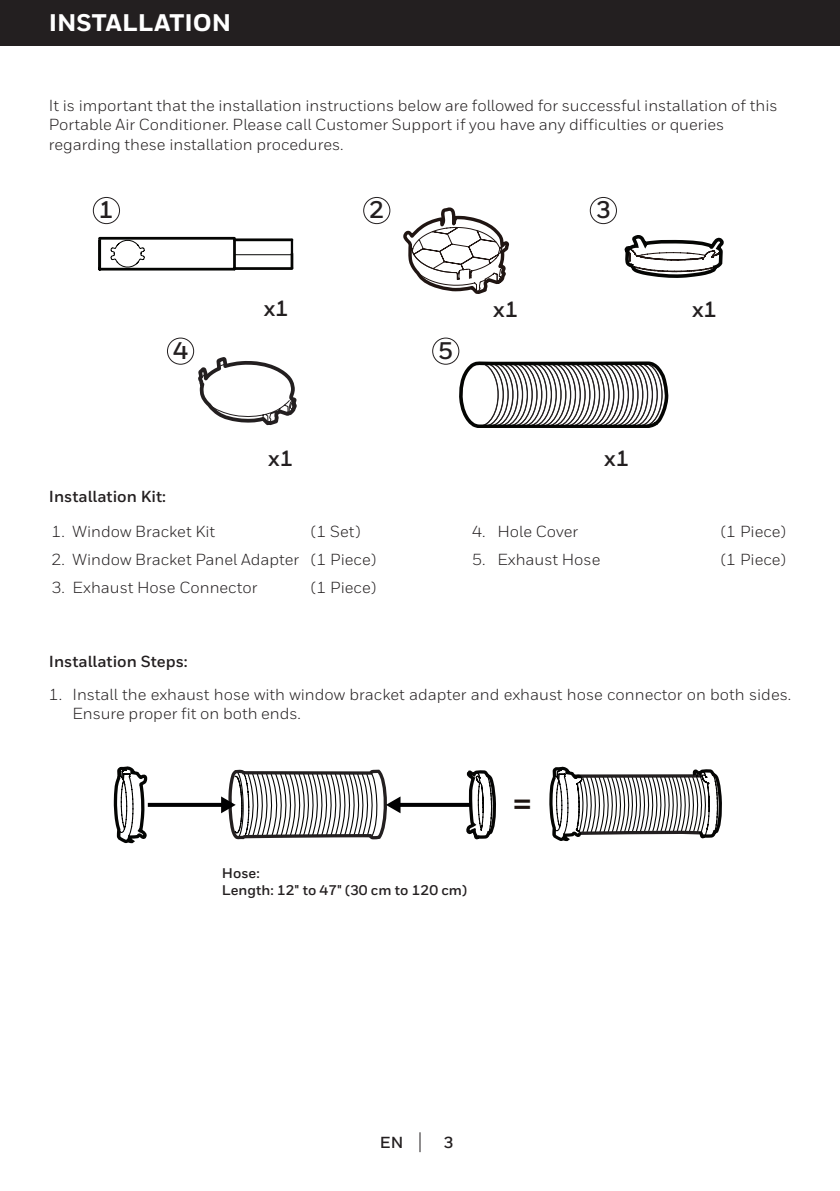
<style>
.page{position:relative;width:840px;height:1191px;background:#fff}
.page>*{position:absolute;margin:0;border:0;box-sizing:border-box;transform-origin:0 0}
.t1{font:500 30.6px "Helvetica Neue LT Pro";color:#1d1410}
.t2{font:800 24px "Honeywell Sans";color:#fff}
.t3{font:700 24px "Honeywell Sans";color:#231f20}
.t4{font:700 22px "Honeywell Sans";color:#231f20}
.t5{font:16px/19.2px "Honeywell Sans";color:#231f20}
.t6{font:700 16px "Honeywell Sans";color:#231f20}
.t7{font:700 14px "Honeywell Sans";color:#231f20}
</style>
<div class="page">
<svg style="left:419px;top:1132px;width:1px;height:20px"></svg>
<div style="left:0;top:0;width:839px;height:45px;background:#231f20"></div>
<svg style="left:114px;top:766px;width:608px;height:78px"></svg>
<hr style="left:839px;top:0;width:1px;height:45px;background:#231f20">
<div style="left:432px;top:337px;width:27px;height:28px;border:1px solid #231f20;border-radius:50%"></div>
<div style="left:93px;top:197px;width:27px;height:27px;border:1px solid #231f20;border-radius:50%"></div>
<div style="left:589px;top:197px;width:27px;height:27px;border:1px solid #231f20;border-radius:50%"></div>
<div style="left:363px;top:197px;width:27px;height:27px;border:1px solid #231f20;border-radius:50%"></div>
<div style="left:167px;top:337px;width:27px;height:28px;border:1px solid #231f20;border-radius:50%"></div>
<hr style="left:290px;top:254px;width:3px;height:14px;background:#040503">
<svg style="left:290px;top:240px;width:3px;height:14px"></svg>
<svg style="left:110px;top:240px;width:35px;height:28px"></svg>
<hr style="left:100px;top:237px;width:134px;height:3px;background:#040503">
<hr style="left:98px;top:240px;width:3px;height:28px;background:#040503">
<hr style="left:233px;top:240px;width:3px;height:28px;background:#040503">
<hr style="left:100px;top:268px;width:134px;height:2px;background:#040503">
<hr style="left:234px;top:238px;width:58px;height:3px;background:#040503">
<hr style="left:234px;top:254px;width:58px;height:1px;background:#040503">
<hr style="left:234px;top:267px;width:58px;height:3px;background:#040503">
<svg style="left:403px;top:207px;width:106px;height:87px"></svg>
<svg style="left:624px;top:235px;width:99px;height:43px"></svg>
<svg style="left:198px;top:357px;width:98px;height:68px"></svg>
<svg style="left:459px;top:361px;width:209px;height:67px"></svg>
<p class="t2" style="left:49px;top:8px;width:184px">INSTALLATION</p>
<p class="t5" style="left:49px;top:96px;width:729px">It is important that the installation instructions below are followed for successful installation of this</p>
<p class="t5" style="left:49px;top:115px;width:676px">Portable Air Conditioner. Please call Customer Support if you have any difficulties or queries</p>
<p class="t5" style="left:49px;top:134px;width:296px">regarding these installation procedures.</p>
<p class="t3" style="left:99px;top:195px;width:16px">1</p>
<p class="t3" style="left:595px;top:195px;width:16px">3</p>
<p class="t3" style="left:369px;top:195px;width:16px">2</p>
<p class="t3" style="left:173px;top:336px;width:16px">4</p>
<p class="t6" style="left:49px;top:486px;width:119px">Installation Kit:</p>
<p class="t4" style="left:263px;top:295px;width:27px">x1</p>
<p class="t4" style="left:268px;top:444px;width:27px">x1</p>
<p class="t3" style="left:438px;top:336px;width:16px">5</p>
<p class="t4" style="left:493px;top:296px;width:27px">x1</p>
<p class="t4" style="left:691px;top:296px;width:27px">x1</p>
<p class="t4" style="left:604px;top:444px;width:27px">x1</p>
<p class="t5" style="left:52px;top:521px;width:15px">1.</p>
<p class="t5" style="left:73px;top:521px;width:144px">Window Bracket Kit</p>
<p class="t5" style="left:311px;top:521px;width:51px">(1 Set)</p>
<p class="t5" style="left:472px;top:521px;width:15px">4.</p>
<p class="t5" style="left:497px;top:521px;width:82px">Hole Cover</p>
<p class="t5" style="left:720px;top:521px;width:67px">(1 Piece)</p>
<p class="t5" style="left:52px;top:550px;width:15px">2.</p>
<p class="t5" style="left:73px;top:550px;width:228px">Window Bracket Panel Adapter</p>
<p class="t5" style="left:311px;top:550px;width:67px">(1 Piece)</p>
<p class="t5" style="left:472px;top:550px;width:15px">5.</p>
<p class="t5" style="left:497px;top:550px;width:104px">Exhaust Hose</p>
<p class="t5" style="left:720px;top:550px;width:67px">(1 Piece)</p>
<p class="t5" style="left:52px;top:578px;width:15px">3.</p>
<p class="t5" style="left:73px;top:578px;width:186px">Exhaust Hose Connector</p>
<p class="t5" style="left:311px;top:578px;width:67px">(1 Piece)</p>
<p class="t6" style="left:49px;top:651px;width:140px">Installation Steps:</p>
<p class="t5" style="left:72px;top:685px;width:719px">Install the exhaust hose with window bracket adapter and exhaust hose connector on both sides.<br>Ensure proper fit on both ends.</p>
<p class="t5" style="left:49px;top:685px;width:15px">1.</p>
<p class="t7" style="left:222px;top:864px;width:39px">Hose:</p>
<p class="t7" style="left:222px;top:881px;width:246px">Length: 12" to 47" (30 cm to 120 cm)</p>
<p class="t1" style="left:513px;top:782px;width:20px">=</p>
<p class="t6" style="left:379px;top:1132px;width:25px">EN</p>
<p class="t6" style="left:443px;top:1132px;width:11px">3</p>
</div>
